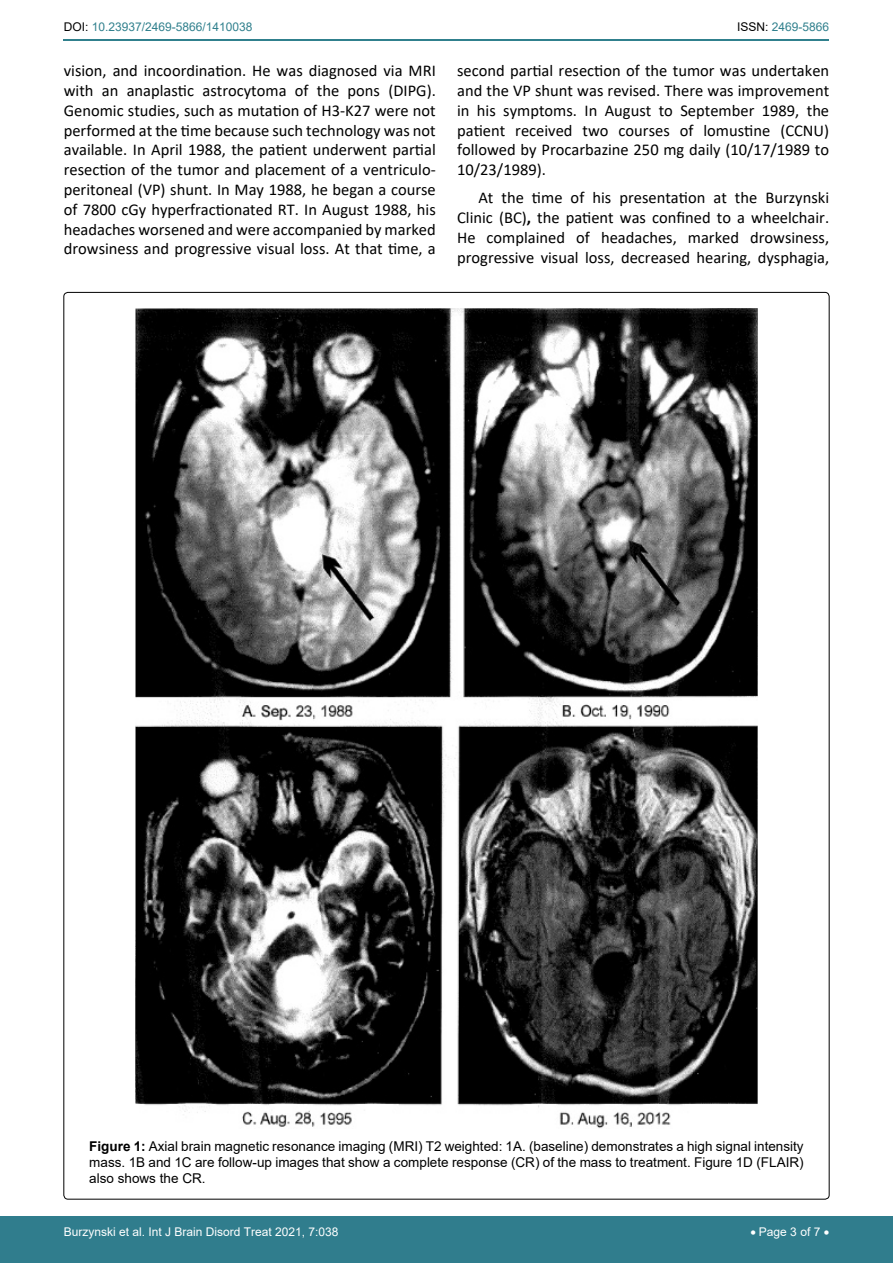
<style>
.page{position:relative;width:893px;height:1263px;background:#fff}
.page>*{position:absolute;margin:0;border:0;box-sizing:border-box;transform-origin:0 0}
.t1{font:16.5px/19.8px "Calibri";color:#000;text-align:justify}
.t2{font:13.5px/16.2px "Arial";color:#000;text-align:justify}
.t3{font:12px "Arial";color:#fff}
.t4{font:12px "Arial";color:#30808d}
.s1{color:#000}
.s2{font-weight:700}
</style>
<div class="page">
<hr style="left:64px;top:40px;width:765px;height:1px;background:#30808d">
<div style="left:0;top:1217px;width:893px;height:46px;background:#307d8d"></div>
<img style="left:136px;top:308px;width:621px;height:820px">
<p class="t4" style="left:64px;top:19px;width:190px"><span class="s1">DOI:</span> 10.23937/2469-5866/1410038</p>
<p class="t4" style="left:737px;top:19px;width:94px"><span class="s1">ISSN:</span> 2469-5866</p>
<p class="t1" style="left:64px;top:60px;width:374px">vision, and incoordination. He was diagnosed via MRI with an anaplastic astrocytoma of the pons (DIPG).<br>Genomic studies, such as mutation of H3-K27 were not performed at the time because such technology was not available. In April 1988, the patient underwent partial resection of the tumor and placement of a ventriculo&shy;peritoneal (VP) shunt. In May 1988, he began a course of 7800 cGy hyperfractionated RT. In August 1988, his headaches worsened and were accompanied by marked drowsiness and progressive visual loss. At that time, a</p>
<p class="t1" style="left:457px;top:60px;width:374px">second partial resection of the tumor was undertaken and the VP shunt was revised. There was improvement in his symptoms. In August to September 1989, the patient received two courses of lomustine (CCNU) followed by Procarbazine 250 mg daily (10/17/1989 to 10/23/1989).</p>
<p class="t1" style="left:457px;top:188px;width:374px;text-indent:21px">At the time of his presentation at the Burzynski Clinic (BC)<span class="s2">,</span> the patient was confined to a wheelchair.<br>He complained of headaches, marked drowsiness, progressive visual loss, decreased hearing, dysphagia,</p>
<p class="t2" style="left:89px;top:1138px;width:716px"><span class="s2">Figure 1:</span> Axial brain magnetic resonance imaging (MRI) T2 weighted: 1A. (baseline) demonstrates a high signal intensity mass. 1B and 1C are follow-up images that show a complete response (CR) of the mass to treatment. Figure 1D (FLAIR) also shows the CR.</p>
<p class="t3" style="left:64px;top:1223px;width:276px">Burzynski et al. Int J Brain Disord Treat 2021, 7:038</p>
<p class="t3" style="left:750px;top:1223px;width:80px">• Page 3 of 7 •</p>
</div>
